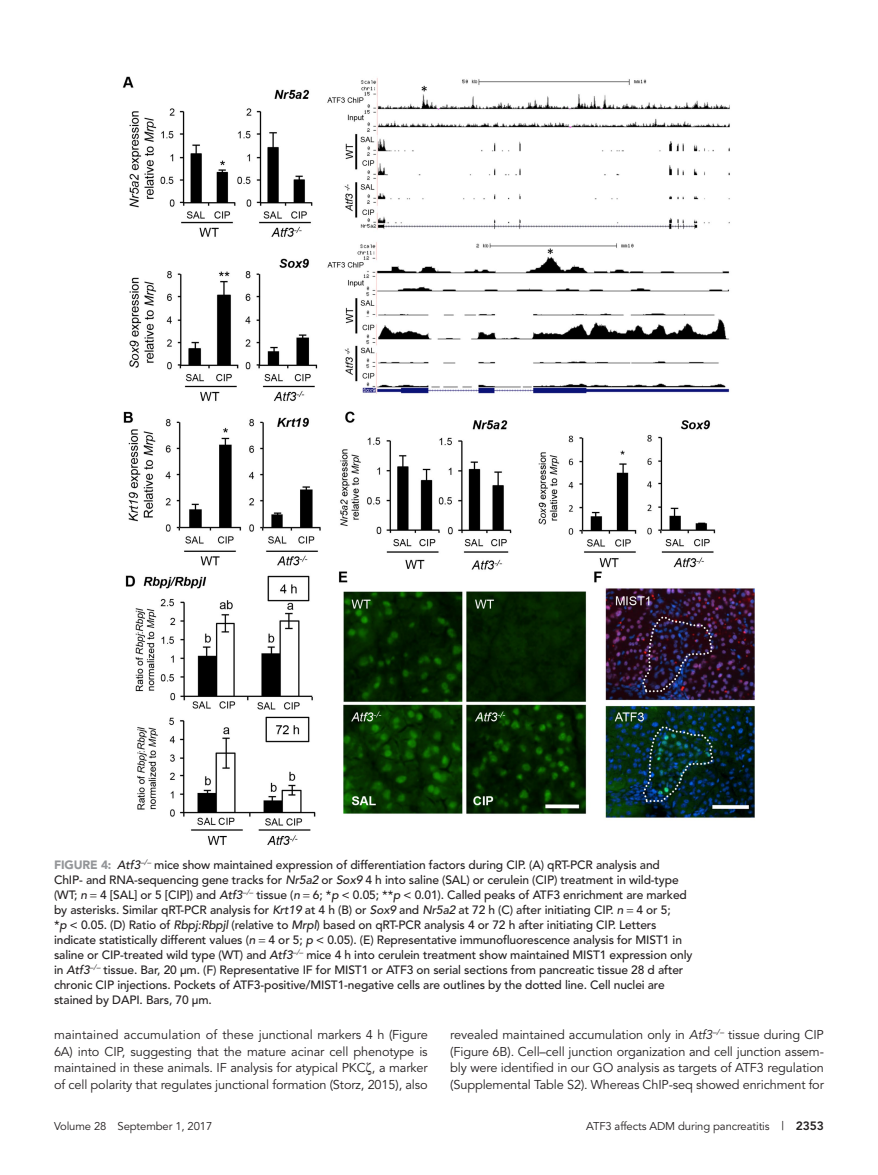
<style>
.page{position:relative;width:878px;height:1175px;background:#fff}
.page>*{position:absolute;margin:0;border:0;box-sizing:border-box;transform-origin:0 0}
.Para{font:12.75px/16.5px "Avenir";letter-spacing:-.01em;color:#231f20;text-align:justify}
.FigCaption_35_5p{font:500 12px/15px "Avenir";letter-spacing:-.01em;color:#231f20}
.t1{font:11.25px "Avenir";letter-spacing:-.01em;color:#231f20}
.s1{font-weight:900;color:#939598}
.s2{font-style:italic}
.s3{font-size:12px}
.s4{font-weight:800;font-size:12px}
</style>
<div class="page">
<img style="left:123px;top:76px;width:632px;height:769px">
<p class="FigCaption_35_5p" style="left:54px;top:857px;width:640px"><span class="s1">FIGURE 4:</span> <span class="s2">Atf3</span><sup>–/–</sup> mice show maintained expression of differentiation factors during CIP. (A) qRT-PCR analysis and<br>ChIP- and RNA-sequencing gene tracks for <span class="s2">Nr5a2</span> or <span class="s2">Sox9</span> 4 h into saline (SAL) or cerulein (CIP) treatment in wild-type (WT; <span class="s2">n</span> 4 [SAL] or 5 [CIP]) and <span class="s2">Atf3</span><sup>–/–</sup> tissue (<span class="s2">n</span> 6; *<span class="s2">p</span> &lt; 0.05; **<span class="s2">p</span> &lt; 0.01). Called peaks of ATF3 enrichment are marked by asterisks. Similar qRT-PCR analysis for <span class="s2">Krt19</span> at 4 h (B) or <span class="s2">Sox9</span> and <span class="s2">Nr5a2</span> at 72 h (C) after initiating CIP. <span class="s2">n</span> 4 or 5;<br>*<span class="s2">p</span> &lt; 0.05. (D) Ratio of <span class="s2">Rbpj:Rbpjl</span> (relative to <span class="s2">Mrpl</span>) based on qRT-PCR analysis 4 or 72 h after initiating CIP. Letters indicate statistically different values (<span class="s2">n</span> 4 or 5; <span class="s2">p</span> &lt; 0.05). (E) Representative immunofluorescence analysis for MIST1 in saline or CIP-treated wild type (WT) and <span class="s2">Atf3</span><sup>–/–</sup> mice 4 h into cerulein treatment show maintained MIST1 expression only in <span class="s2">Atf3</span><sup>–/–</sup> tissue. Bar, 20 μm. (F) Representative IF for MIST1 or ATF3 on serial sections from pancreatic tissue 28 d after chronic CIP injections. Pockets of ATF3-positive/MIST1-negative cells are outlines by the dotted line. Cell nuclei are stained by DAPI. Bars, 70 μm.</p>
<p class="Para" style="left:54px;top:1026px;width:375px">maintained accumulation of these junctional markers 4 h (Figure 6A) into CIP, suggesting that the mature acinar cell phenotype is maintained in these animals. IF analysis for atypical PKC , a marker of cell polarity that regulates junctional formation (Storz, 2015), also</p>
<p class="Para" style="left:450px;top:1026px;width:375px">revealed maintained accumulation only in <span class="s2">Atf3</span><sup>–/–</sup> tissue during CIP (Figure 6B). Cell–cell junction organization and cell junction assem&shy;bly were identified in our GO analysis as targets of ATF3 regulation (Supplemental Table S2). Whereas ChIP-seq showed enrichment for</p>
<p class="t1" style="left:54px;top:1119px;width:160px">Volume 28 September 1, 2017</p>
<p class="t1" style="left:586px;top:1119px;width:239px">ATF3 affects ADM during pancreatitis <span class="s3">|</span> <span class="s4">2353</span></p>
</div>
